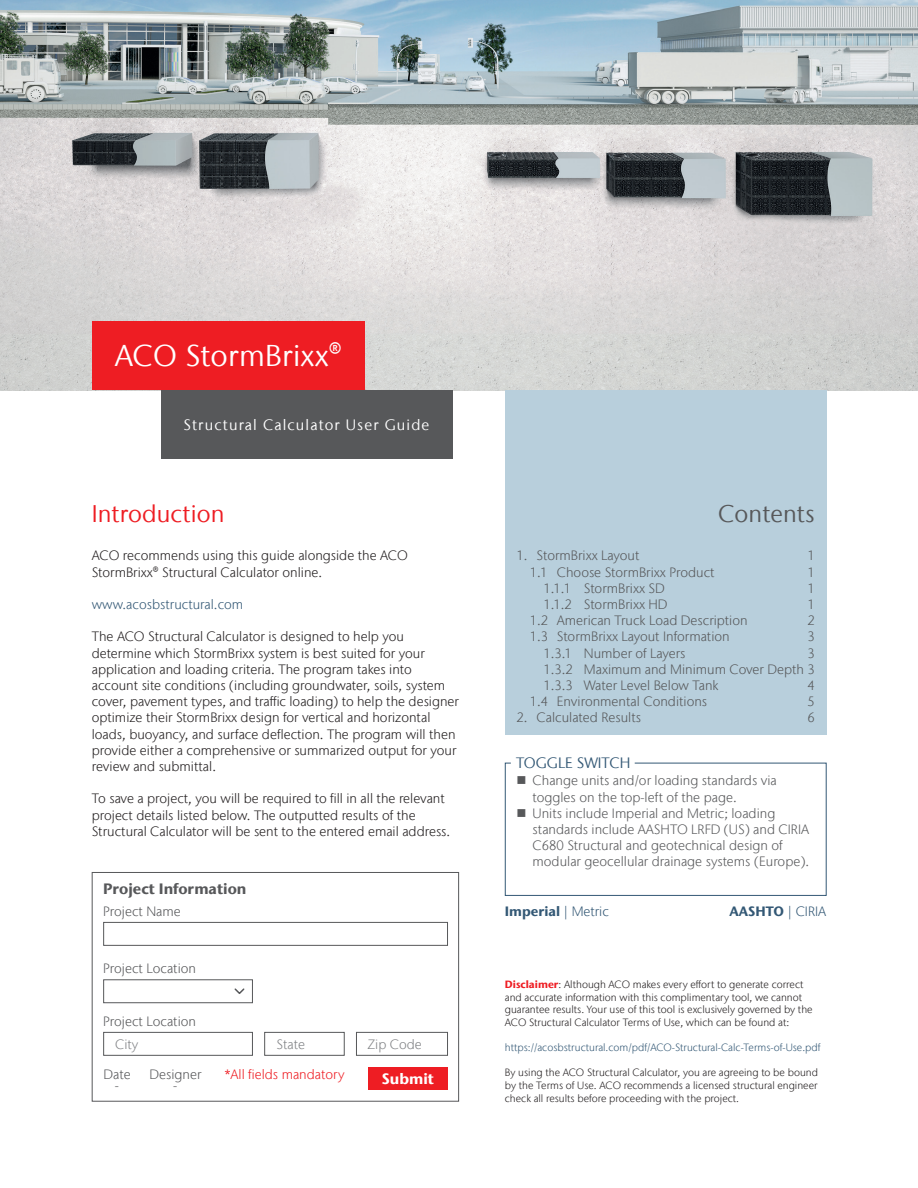
<style>
.page{position:relative;width:918px;height:1188px;background:#fff}
.page>*{position:absolute;margin:0;border:0;box-sizing:border-box;transform-origin:0 0}
.SSII_Book_20_White__Cluster_Main{font:30px "Stone Sans IIITC Com";letter-spacing:.01em;color:#fff}
.SSII_Book_16_Red__Heading_1{font:24px "Stone Sans IIITC Com";letter-spacing:.005em;color:#ee1d23}
.SSII_Book_16_Dark_Blue__Heading_1{font:24px "Stone Sans IIITC Com";letter-spacing:.005em;color:#57585a}
.SSII_Book_10_White__Cluster_Sub{font:15px "Stone Sans IIITC Com";letter-spacing:.075em;color:#fff}
.SSII_Bold_10_Black__Heading_3{font:700 15px "Stone Sans IIITC Com";color:#57585a}
.SSII_Book_10_Dark_Blue__Portfolio_Headin{font:15px "Stone Sans IIITC Com";color:#335875}
.SSII_Bold_10_Black__Heading_3-2{font:700 15px "Stone Sans IIITC Com";color:#fff}
.SSII_Light_9_Black__Normal{font:300 13.5px/16.2px "Stone Sans IIITC Com";color:#231f20}
.SSII_Light_9_Gray_1__Normal_Indent_2{font:300 13.5px/16.2px "Stone Sans IIITC Com";color:#57585a}
.SSII_Light_9_Black__Normal-2{font:300 13.5px "Stone Sans IIITC Com";color:#57585a}
.SSII_Light_9_Black__Normal-3{font:700 13.5px "Stone Sans IIITC Com";color:#335875}
.SSII_Light_9_Black__Normal-4{font:300 13.5px "Stone Sans IIITC Com";color:#335875}
.SSII_Light_9_Black__Normal-5{font:300 13.5px "Stone Sans IIITC Com";color:#ee1d23}
.SSII_Light_9_Black__Normal-6{font:300 13.5px "Stone Sans IIITC Com";color:#808285}
.SSII_Light_9_Black__Normal-7{font:300 10.5px/12.6px "Stone Sans IIITC Com";color:#231f20}
.SSII_Light_9_Black__Normal-8{font:300 10.5px "Stone Sans IIITC Com";color:#335875}
.s1{font-weight:300}
.s2{font-weight:700;color:#ee1d23}
</style>
<div class="page">
<img style="left:0;top:0;width:918px;height:390px">
<svg style="left:505px;top:762px;width:322px;height:134px"></svg>
<div style="left:92px;top:321px;width:273px;height:69px;background:#ee1d23"></div>
<div style="left:161px;top:390px;width:292px;height:69px;background:#57585a"></div>
<div style="left:92px;top:872px;width:367px;height:230px;border:1px solid #57585a"></div>
<div style="left:368px;top:1067px;width:80px;height:23px;background:#ee1d23"></div>
<div style="left:103px;top:922px;width:345px;height:24px;background:#fff;border:1px solid #57585a"></div>
<div style="left:103px;top:979px;width:150px;height:24px;background:#fff;border:1px solid #57585a"></div>
<div style="left:103px;top:1032px;width:150px;height:24px;background:#fff;border:1px solid #57585a"></div>
<div style="left:264px;top:1032px;width:81px;height:24px;background:#fff;border:1px solid #57585a"></div>
<div style="left:356px;top:1032px;width:92px;height:24px;background:#fff;border:1px solid #57585a"></div>
<svg style="left:234px;top:988px;width:11px;height:6px"></svg>
<div style="left:505px;top:390px;width:321px;height:344px;background:#b8cfdc"></div>
<p class="SSII_Book_20_White__Cluster_Main" style="left:115px;top:337px;width:228px">ACO StormBrixx®</p>
<p class="SSII_Book_10_White__Cluster_Sub" style="left:184px;top:415px;width:247px">Structural Calculator User Guide</p>
<p class="SSII_Book_16_Red__Heading_1" style="left:92px;top:499px;width:134px">Introduction</p>
<p class="SSII_Book_16_Dark_Blue__Heading_1" style="left:718px;top:499px;width:98px">Contents</p>
<p class="SSII_Light_9_Gray_1__Normal_Indent_2" style="left:516px;top:547px;width:125px">1. StormBrixx Layout</p>
<p class="SSII_Light_9_Gray_1__Normal_Indent_2" style="left:807px;top:547px;width:9px">1</p>
<p class="SSII_Light_9_Gray_1__Normal_Indent_2" style="left:530px;top:564px;width:186px">1.1 Choose StormBrixx Product</p>
<p class="SSII_Light_9_Gray_1__Normal_Indent_2" style="left:807px;top:564px;width:9px">1</p>
<p class="SSII_Light_9_Gray_1__Normal_Indent_2" style="left:543px;top:580px;width:123px">1.1.1 StormBrixx SD</p>
<p class="SSII_Light_9_Gray_1__Normal_Indent_2" style="left:807px;top:580px;width:9px">1</p>
<p class="SSII_Light_9_Gray_1__Normal_Indent_2" style="left:543px;top:596px;width:126px">1.1.2 StormBrixx HD</p>
<p class="SSII_Light_9_Gray_1__Normal_Indent_2" style="left:807px;top:596px;width:9px">1</p>
<p class="SSII_Light_9_Gray_1__Normal_Indent_2" style="left:530px;top:612px;width:219px">1.2 American Truck Load Description</p>
<p class="SSII_Light_9_Gray_1__Normal_Indent_2" style="left:807px;top:612px;width:9px">2</p>
<p class="SSII_Light_9_Gray_1__Normal_Indent_2" style="left:530px;top:628px;width:201px">1.3 StormBrixx Layout Information</p>
<p class="SSII_Light_9_Gray_1__Normal_Indent_2" style="left:807px;top:628px;width:9px">3</p>
<p class="SSII_Light_9_Gray_1__Normal_Indent_2" style="left:543px;top:645px;width:144px">1.3.1 Number of Layers</p>
<p class="SSII_Light_9_Gray_1__Normal_Indent_2" style="left:807px;top:645px;width:9px">3</p>
<p class="SSII_Light_9_Gray_1__Normal_Indent_2" style="left:543px;top:661px;width:273px">1.3.2 Maximum and Minimum Cover Depth 3</p>
<p class="SSII_Light_9_Gray_1__Normal_Indent_2" style="left:543px;top:677px;width:177px">1.3.3 Water Level Below Tank</p>
<p class="SSII_Light_9_Gray_1__Normal_Indent_2" style="left:807px;top:677px;width:9px">4</p>
<p class="SSII_Light_9_Gray_1__Normal_Indent_2" style="left:530px;top:693px;width:179px">1.4 Environmental Conditions</p>
<p class="SSII_Light_9_Gray_1__Normal_Indent_2" style="left:807px;top:693px;width:9px">5</p>
<p class="SSII_Light_9_Gray_1__Normal_Indent_2" style="left:516px;top:709px;width:126px">2. Calculated Results</p>
<p class="SSII_Light_9_Gray_1__Normal_Indent_2" style="left:807px;top:709px;width:9px">6</p>
<p class="SSII_Light_9_Black__Normal" style="left:92px;top:547px;width:318px">ACO recommends using this guide alongside the ACO<br>StormBrixx® Structural Calculator online.</p>
<p class="SSII_Light_9_Black__Normal-4" style="left:92px;top:596px;width:153px">www.acosbstructural.com</p>
<p class="SSII_Light_9_Black__Normal" style="left:92px;top:628px;width:369px">The ACO Structural Calculator is designed to help you determine which StormBrixx system is best suited for your application and loading criteria. The program takes into account site conditions (including groundwater, soils, system cover, pavement types, and traffic loading) to help the designer optimize their StormBrixx design for vertical and horizontal loads, buoyancy, and surface deflection. The program will then provide either a comprehensive or summarized output for your review and submittal.</p>
<p class="SSII_Light_9_Black__Normal" style="left:92px;top:790px;width:360px">To save a project, you will be required to fill in all the relevant project details listed below. The outputted results of the<br>Structural Calculator will be sent to the entered email address.</p>
<p class="SSII_Book_10_Dark_Blue__Portfolio_Headin" style="left:516px;top:753px;width:116px">TOGGLE SWITCH</p>
<p class="SSII_Light_9_Gray_1__Normal_Indent_2" style="left:533px;top:773px;width:246px;text-indent:-16px">■ Change units and/or loading standards via toggles on the top-left of the page.</p>
<p class="SSII_Light_9_Gray_1__Normal_Indent_2" style="left:533px;top:805px;width:278px;text-indent:-16px">■ Units include Imperial and Metric; loading standards include AASHTO LRFD (US) and CIRIA C680 Structural and geotechnical design of modular geocellular drainage systems (Europe).</p>
<p class="SSII_Light_9_Black__Normal-3" style="left:505px;top:903px;width:106px">Imperial <span class="s1">| Metric</span></p>
<p class="SSII_Light_9_Black__Normal-3" style="left:729px;top:903px;width:98px">AASHTO <span class="s1">| CIRIA</span></p>
<p class="SSII_Bold_10_Black__Heading_3" style="left:103px;top:879px;width:145px">Project Information</p>
<p class="SSII_Light_9_Black__Normal-2" style="left:103px;top:903px;width:79px">Project Name</p>
<p class="SSII_Light_9_Black__Normal-2" style="left:103px;top:960px;width:94px">Project Location</p>
<p class="SSII_Light_9_Black__Normal-2" style="left:103px;top:1013px;width:94px">Project Location</p>
<p class="SSII_Light_9_Black__Normal-2" style="left:104px;top:1066px;width:29px">Date</p>
<p class="SSII_Light_9_Black__Normal-2" style="left:115px;top:1077px;width:6px">-</p>
<p class="SSII_Light_9_Black__Normal-6" style="left:115px;top:1036px;width:25px">City</p>
<p class="SSII_Light_9_Black__Normal-6" style="left:277px;top:1036px;width:30px">State</p>
<p class="SSII_Light_9_Black__Normal-6" style="left:368px;top:1036px;width:56px">Zip Code</p>
<p class="SSII_Light_9_Black__Normal-2" style="left:150px;top:1066px;width:53px">Designer</p>
<p class="SSII_Light_9_Black__Normal-5" style="left:225px;top:1066px;width:121px">*All fields mandatory</p>
<p class="SSII_Light_9_Black__Normal-2" style="left:173px;top:1077px;width:6px">-</p>
<p class="SSII_Bold_10_Black__Heading_3-2" style="left:382px;top:1069px;width:54px">Submit</p>
<p class="SSII_Light_9_Black__Normal-7" style="left:505px;top:978px;width:309px"><span class="s2">Disclaimer</span>: Although ACO makes every effort to generate correct and accurate information with this complimentary tool, we cannot guarantee results. Your use of this tool is exclusively governed by the ACO Structural Calculator Terms of Use, which can be found at:</p>
<p class="SSII_Light_9_Black__Normal-8" style="left:505px;top:1041px;width:317px">https://acosbstructural.com/pdf/ACO-Structural-Calc-Terms-of-Use.pdf</p>
<p class="SSII_Light_9_Black__Normal-7" style="left:505px;top:1066px;width:315px;text-align:justify">By using the ACO Structural Calculator, you are agreeing to be bound by the Terms of Use. ACO recommends a licensed structural engineer check all results before proceeding with the project.</p>
</div>
